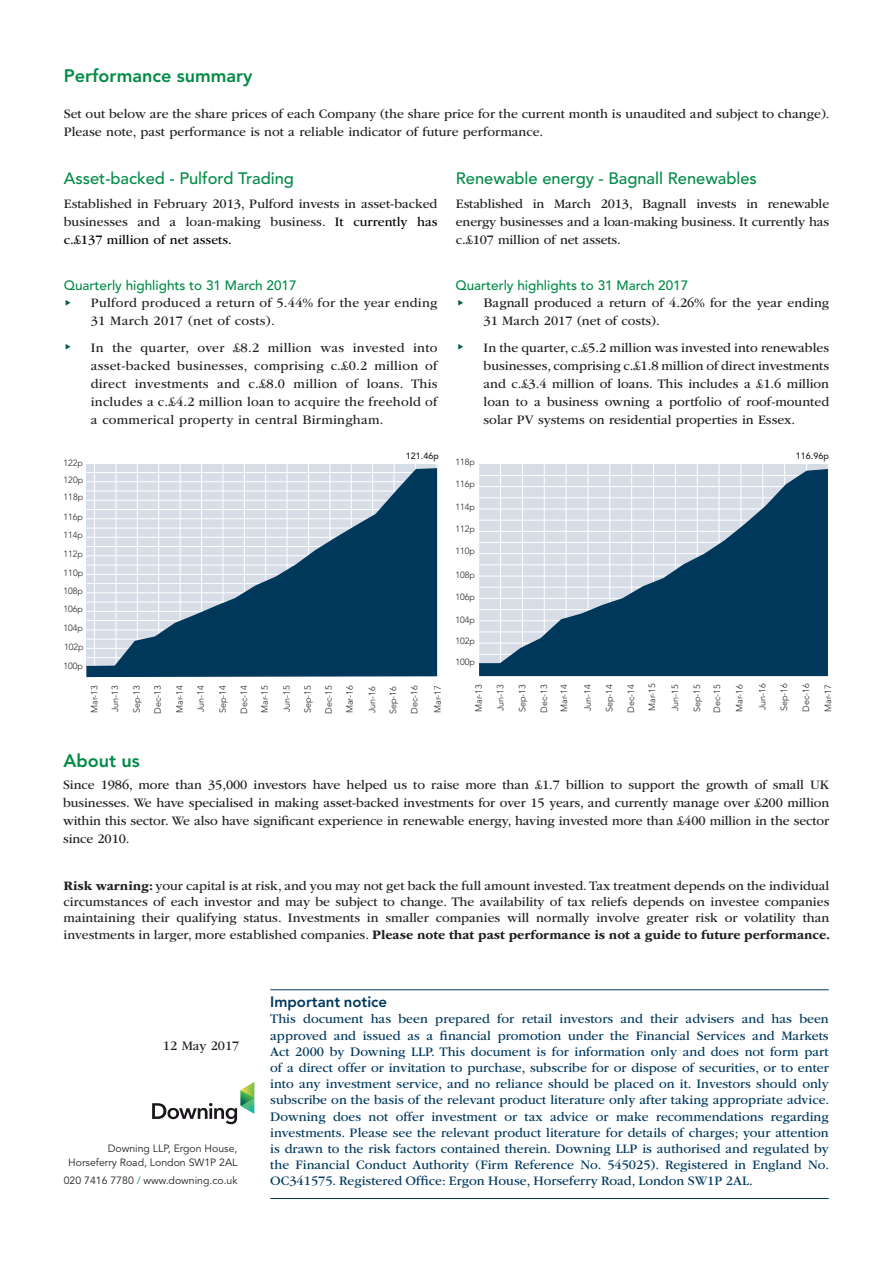
<style>
.page{position:relative;width:893px;height:1263px;background:#fff}
.page>*{position:absolute;margin:0;border:0;box-sizing:border-box;transform-origin:0 0}
.Heading__green_colou{font:800 18px "Avenir LT Pro";color:#008b46}
.Body_copy_1{font:800 18px "Avenir LT Pro";color:#008b46}
.Heading__green_colou-2{font:500 16.5px "Avenir LT Pro";color:#008b46}
.Important_notice_tit{font:800 15px "Avenir LT Pro";color:#00385c}
.Body_copy_1-2{font:13.5px/18px "ITC Garamond Std";color:#231f20;text-align:justify}
.Important_Notice_bod{font:13.5px/16.2px "ITC Garamond Std";color:#00385c;text-align:justify}
.Body_copy_1-3{font:13.5px/18px "ITC Garamond Std";letter-spacing:.02em;color:#231f20}
.Heading__green_colou-3{font:500 13.5px "Avenir LT Pro";color:#008b46}
.Contact_details{font:10.5px/13.5px "Avenir LT Pro";color:#231f20;text-align:right}
.t1{font:300 9px "Avenir LT Pro";color:#231f20}
.t2{font:500 9px "Avenir LT Pro";color:#231f20}
.s1{color:#000}
.s2{font-weight:700}
.s3{color:#008b46}
</style>
<div class="page">
<hr style="left:270px;top:989px;width:559px;height:1px;background:#00385c">
<hr style="left:270px;top:1198px;width:559px;height:1px;background:#00385c">
<svg style="left:152px;top:1082px;width:102px;height:42px"></svg>
<svg style="left:86px;top:467px;width:352px;height:211px"></svg>
<svg style="left:479px;top:468px;width:349px;height:209px"></svg>
<p class="Heading__green_colou" style="left:64px;top:65px;width:190px">Performance summary</p>
<p class="Body_copy_1-2" style="left:64px;top:105px;width:767px">Set out below are the share prices of each Company (the share price for the current month is unaudited and subject to change).<br>Please note, past performance is not a reliable indicator of future performance.</p>
<p class="Heading__green_colou-2" style="left:64px;top:169px;width:232px">Asset-backed - Pulford Trading</p>
<p class="Body_copy_1-2" style="left:64px;top:195px;width:375px">Established in February 2013, Pulford invests in asset-backed businesses and a loan-making business. <span class="s1">It currently has c.£137 million of net assets.</span></p>
<p class="Heading__green_colou-2" style="left:456px;top:168px;width:303px">Renewable energy - Bagnall Renewables</p>
<p class="Body_copy_1-2" style="left:456px;top:195px;width:375px">Established in March 2013, Bagnall invests in renewable energy businesses and a loan-making business. It currently has c.£107 million of net assets.</p>
<p class="Heading__green_colou-3" style="left:64px;top:277px;width:234px">Quarterly highlights to 31 March 2017</p>
<p class="Body_copy_1-3" style="left:91px;top:294px;width:348px">Pulford produced a return of 5.44% for the year ending<br>31 March 2017 (net of costs).</p>
<p class="Body_copy_1-2" style="left:91px;top:338px;width:348px">In the quarter, over £8.2 million was invested into asset-backed businesses, comprising c.£0.2 million of direct investments and c.£8.0 million of loans. This includes a c.£4.2 million loan to acquire the freehold of a commerical property in central Birmingham.</p>
<p class="Heading__green_colou-3" style="left:455px;top:277px;width:234px">Quarterly highlights to 31 March 2017</p>
<p class="Body_copy_1-2" style="left:484px;top:294px;width:347px">Bagnall produced a return of 4.26% for the year ending<br>31 March 2017 (net of costs).</p>
<p class="Body_copy_1-2" style="left:484px;top:338px;width:347px">In the quarter, c.£5.2 million was invested into renewables businesses, comprising c.£1.8 million of direct investments and c.£3.4 million of loans. This includes a £1.6 million loan to a business owning a portfolio of roof-mounted solar PV systems on residential properties in Essex.</p>
<p class="t1" style="left:64px;top:458px;width:21px">122p</p>
<p class="t2" style="left:406px;top:451px;width:35px">121.46p</p>
<p class="t1" style="left:455px;top:457px;width:21px">118p</p>
<p class="t2" style="left:796px;top:451px;width:35px">116.96p</p>
<p class="t1" style="left:64px;top:474px;width:21px">120p</p>
<p class="t1" style="left:455px;top:478px;width:21px">116p</p>
<p class="t1" style="left:64px;top:492px;width:21px">118p</p>
<p class="t1" style="left:455px;top:501px;width:21px">114p</p>
<p class="t1" style="left:64px;top:512px;width:21px">116p</p>
<p class="t1" style="left:64px;top:529px;width:21px">114p</p>
<p class="t1" style="left:455px;top:524px;width:21px">112p</p>
<p class="t1" style="left:64px;top:548px;width:21px">112p</p>
<p class="t1" style="left:455px;top:545px;width:21px">110p</p>
<p class="t1" style="left:64px;top:567px;width:21px">110p</p>
<p class="t1" style="left:455px;top:569px;width:21px">108p</p>
<p class="t1" style="left:64px;top:586px;width:21px">108p</p>
<p class="t1" style="left:455px;top:591px;width:21px">106p</p>
<p class="t1" style="left:64px;top:604px;width:21px">106p</p>
<p class="t1" style="left:64px;top:622px;width:21px">104p</p>
<p class="t1" style="left:455px;top:615px;width:21px">104p</p>
<p class="t1" style="left:64px;top:641px;width:21px">102p</p>
<p class="t1" style="left:455px;top:636px;width:21px">102p</p>
<p class="t1" style="left:64px;top:660px;width:21px">100p</p>
<p class="t1" style="left:455px;top:657px;width:21px">100p</p>
<p class="t1" style="left:89px;top:713px;width:29px;rotate:-90deg">Mar-13</p>
<p class="t1" style="left:110px;top:712px;width:28px;rotate:-90deg">Jun-13</p>
<p class="t1" style="left:131px;top:713px;width:29px;rotate:-90deg">Sep-13</p>
<p class="t1" style="left:152px;top:714px;width:30px;rotate:-90deg">Dec-13</p>
<p class="t1" style="left:174px;top:713px;width:29px;rotate:-90deg">Mar-14</p>
<p class="t1" style="left:195px;top:712px;width:28px;rotate:-90deg">Jun-14</p>
<p class="t1" style="left:217px;top:713px;width:29px;rotate:-90deg">Sep-14</p>
<p class="t1" style="left:239px;top:714px;width:30px;rotate:-90deg">Dec-14</p>
<p class="t1" style="left:259px;top:713px;width:29px;rotate:-90deg">Mar-15</p>
<p class="t1" style="left:282px;top:712px;width:28px;rotate:-90deg">Jun-15</p>
<p class="t1" style="left:302px;top:713px;width:29px;rotate:-90deg">Sep-15</p>
<p class="t1" style="left:323px;top:714px;width:30px;rotate:-90deg">Dec-15</p>
<p class="t1" style="left:344px;top:713px;width:29px;rotate:-90deg">Mar-16</p>
<p class="t1" style="left:367px;top:713px;width:28px;rotate:-90deg">Jun-16</p>
<p class="t1" style="left:388px;top:714px;width:29px;rotate:-90deg">Sep-16</p>
<p class="t1" style="left:409px;top:714px;width:30px;rotate:-90deg">Dec-16</p>
<p class="t1" style="left:801px;top:712px;width:30px;rotate:-90deg">Dec-16</p>
<p class="t1" style="left:757px;top:710px;width:28px;rotate:-90deg">Jun-16</p>
<p class="t1" style="left:779px;top:711px;width:29px;rotate:-90deg">Sep-16</p>
<p class="t1" style="left:473px;top:712px;width:29px;rotate:-90deg">Mar-13</p>
<p class="t1" style="left:495px;top:711px;width:28px;rotate:-90deg">Jun-13</p>
<p class="t1" style="left:517px;top:712px;width:29px;rotate:-90deg">Sep-13</p>
<p class="t1" style="left:539px;top:713px;width:30px;rotate:-90deg">Dec-13</p>
<p class="t1" style="left:559px;top:712px;width:29px;rotate:-90deg">Mar-14</p>
<p class="t1" style="left:582px;top:711px;width:28px;rotate:-90deg">Jun-14</p>
<p class="t1" style="left:604px;top:712px;width:29px;rotate:-90deg">Sep-14</p>
<p class="t1" style="left:626px;top:713px;width:30px;rotate:-90deg">Dec-14</p>
<p class="t1" style="left:647px;top:711px;width:29px;rotate:-90deg">Mar-15</p>
<p class="t1" style="left:670px;top:711px;width:28px;rotate:-90deg">Jun-15</p>
<p class="t1" style="left:692px;top:712px;width:29px;rotate:-90deg">Sep-15</p>
<p class="t1" style="left:712px;top:713px;width:30px;rotate:-90deg">Dec-15</p>
<p class="t1" style="left:734px;top:712px;width:29px;rotate:-90deg">Mar-16</p>
<p class="t1" style="left:432px;top:713px;width:29px;rotate:-90deg">Mar-17</p>
<p class="t1" style="left:823px;top:712px;width:29px;rotate:-90deg">Mar-17</p>
<p class="Body_copy_1" style="left:64px;top:750px;width:78px">About us</p>
<p class="Body_copy_1-2" style="left:63px;top:776px;width:768px">Since 1986, more than 35,000 investors have helped us to raise more than £1.7 billion to support the growth of small UK businesses. We have specialised in making asset-backed investments for over 15 years, and currently manage over £200 million within this sector. We also have significant experience in renewable energy, having invested more than £400 million in the sector since 2010.</p>
<p class="Body_copy_1-2" style="left:64px;top:878px;width:768px;line-height:16.2px"><span class="s2">Risk warning:</span> your capital is at risk, and you may not get back the full amount invested. Tax treatment depends on the individual circumstances of each investor and may be subject to change. The availability of tax reliefs depends on investee companies maintaining their qualifying status. Investments in smaller companies will normally involve greater risk or volatility than investments in larger, more established companies. <span class="s2">Please note that past performance is not a guide to future performance.</span></p>
<p class="Body_copy_1-2" style="left:163px;top:1036px;width:78px">12 May 2017</p>
<p class="Contact_details" style="left:68px;top:1142px;width:171px">Downing LLP, Ergon House,<br>Horseferry Road, London SW1P 2AL</p>
<p class="Contact_details" style="left:64px;top:1173px;width:175px">020 7416 7780 <span class="s3">/</span> www.downing.co.uk</p>
<p class="Important_notice_tit" style="left:270px;top:993px;width:118px">Important notice</p>
<p class="Important_Notice_bod" style="left:270px;top:1011px;width:561px">This document has been prepared for retail investors and their advisers and has been approved and issued as a financial promotion under the Financial Services and Markets Act 2000 by Downing LLP. This document is for information only and does not form part of a direct offer or invitation to purchase, subscribe for or dispose of securities, or to enter into any investment service, and no reliance should be placed on it. Investors should only subscribe on the basis of the relevant product literature only after taking appropriate advice.<br>Downing does not offer investment or tax advice or make recommendations regarding investments. Please see the relevant product literature for details of charges; your attention is drawn to the risk factors contained therein. Downing LLP is authorised and regulated by the Financial Conduct Authority (Firm Reference No. 545025). Registered in England No.<br>OC341575. Registered Office: Ergon House, Horseferry Road, London SW1P 2AL.</p>
</div>
